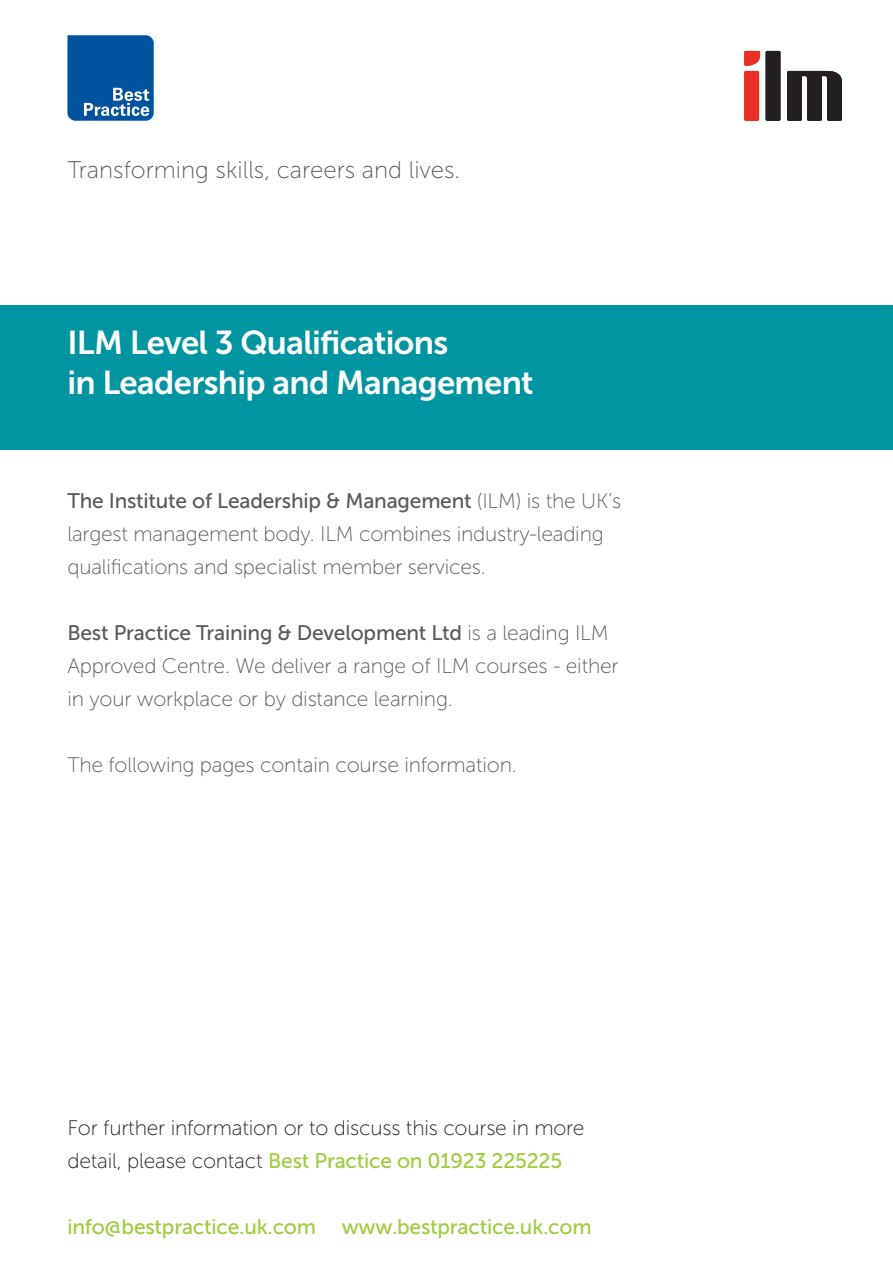
<style>
.page{position:relative;width:893px;height:1263px;background:#fff}
.page>*{position:absolute;margin:0;border:0;box-sizing:border-box;transform-origin:0 0}
.t1{font:33px/39.6px "Museo Sans 700";letter-spacing:-.02em;color:#fff}
.t2{font:24px "Museo Sans 100";color:#58595b}
.t3{font:21px/33px "Museo Sans 100";letter-spacing:-.01em;color:#58595b}
.t4{font:21px "Museo Sans 500";letter-spacing:-.01em;color:#58595b}
.t5{font:21px "Museo Sans 500";letter-spacing:-.01em;color:#9fcc3b}
.t6{font:21px "Museo Sans 100";letter-spacing:-.01em;color:#231f20}
.s1{font-family:"Museo Sans 100"}
.s2{font-family:"Museo Sans 100";color:#231f20}
</style>
<div class="page">
<svg style="left:67px;top:35px;width:87px;height:86px;background:#1963a8"></svg>
<div style="left:0;top:305px;width:893px;height:145px;background:#0095a1"></div>
<div style="left:766px;top:51px;width:14px;height:70px;background:#231f20"></div>
<div style="left:744px;top:71px;width:15px;height:50px;background:#ee2e24"></div>
<svg style="left:744px;top:51px;width:16px;height:15px"></svg>
<svg style="left:787px;top:71px;width:55px;height:50px"></svg>
<p class="t2" style="left:67px;top:157px;width:394px">Transforming skills, careers and lives.</p>
<h1 class="t1" style="left:67px;top:323px;width:468px">ILM Level 3 Qualifications<br>in Leadership and Management</h1>
<p class="t4" style="left:67px;top:489px;width:555px">The Institute of Leadership &amp; Management <span class="s1">(ILM) is the UK’s</span></p>
<p class="t3" style="left:67px;top:517px;width:538px">largest management body. ILM combines industry-leading qualifications and specialist member services.</p>
<p class="t4" style="left:67px;top:621px;width:543px">Best Practice Training &amp; Development Ltd <span class="s1">is a leading ILM</span></p>
<p class="t3" style="left:67px;top:649px;width:553px">Approved Centre. We deliver a range of ILM courses - either in your workplace or by distance learning.</p>
<p class="t3" style="left:67px;top:748px;width:451px">The following pages contain course information.</p>
<p class="t6" style="left:67px;top:1116px;width:519px">For further information or to discuss this course in more</p>
<p class="t5" style="left:67px;top:1149px;width:496px"><span class="s2">detail, please contact</span> Best Practice on 01923 225225</p>
<p class="t5" style="left:67px;top:1215px;width:526px">info@bestpractice.uk.com www.bestpractice.uk.com</p>
</div>
